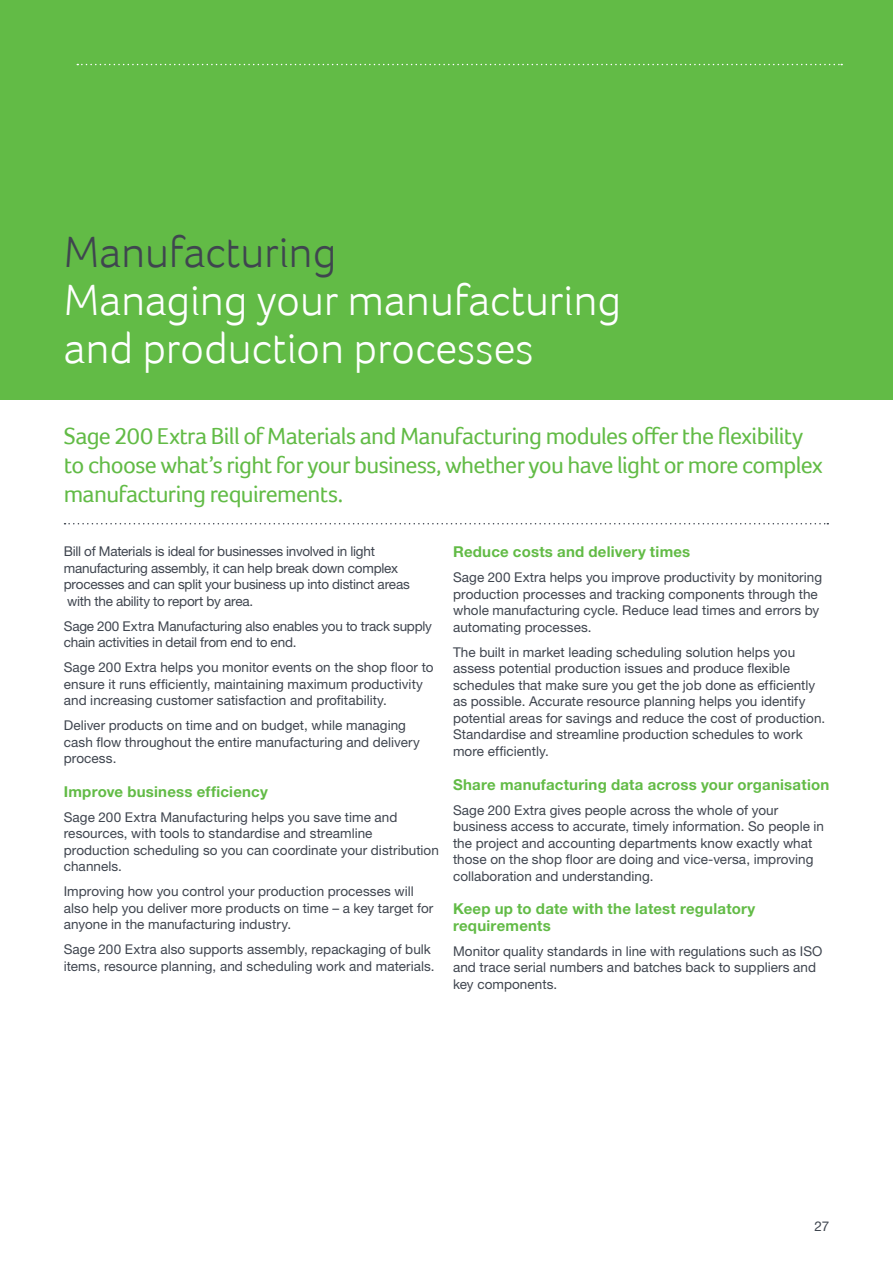
<style>
.page{position:relative;width:893px;height:1263px;background:#fff}
.page>*{position:absolute;margin:0;border:0;box-sizing:border-box;transform-origin:0 0}
.t1{font:300 45px/48px "Foco";letter-spacing:-.005em;color:#fff}
.t2{font:300 45px "Foco";letter-spacing:-.005em;color:#3f454f}
.t3{font:24px/28.8px "Foco";letter-spacing:-.03em;color:#62bb46}
.t4{font:700 15px/16.5px "Helvetica Neue";letter-spacing:.015em;color:#62bb46}
.t5{font:13.5px/16.5px "Helvetica Neue";letter-spacing:.005em;color:#3f454f}
.t6{font:13.5px/16.5px "Helvetica Neue";letter-spacing:-.015em;color:#3f454f}
</style>
<div class="page">
<div style="left:0;top:0;width:893px;height:400px;background:#62bb46"></div>
<svg style="left:65px;top:523px;width:763px;height:1px"></svg>
<svg style="left:76px;top:64px;width:766px;height:1px"></svg>
<h1 class="t2" style="left:64px;top:226px;width:274px">Manufacturing</h1>
<h1 class="t1" style="left:64px;top:276px;width:559px">Managing your manufacturing and production processes</h1>
<h2 class="t3" style="left:64px;top:421px;width:760px">Sage 200 Extra Bill of Materials and Manufacturing modules offer the flexibility to choose what’s right for your business, whether you have light or more complex manufacturing requirements.</h2>
<p class="t6" style="left:64px;top:543px;width:348px">Bill of Materials is ideal for businesses involved in light manufacturing assembly, it can help break down complex processes and can split your business up into distinct areas with the ability to report by area.</p>
<p class="t6" style="left:64px;top:618px;width:370px">Sage 200 Extra Manufacturing also enables you to track supply chain activities in detail from end to end.</p>
<p class="t5" style="left:64px;top:659px;width:371px">Sage 200 Extra helps you monitor events on the shop floor to ensure it runs efficiently, maintaining maximum productivity and increasing customer satisfaction and profitability.</p>
<p class="t5" style="left:64px;top:717px;width:358px">Deliver products on time and on budget, while managing cash flow throughout the entire manufacturing and delivery process.</p>
<p class="t4" style="left:64px;top:783px;width:206px">Improve business efficiency</p>
<p class="t5" style="left:64px;top:809px;width:377px">Sage 200 Extra Manufacturing helps you save time and resources, with tools to standardise and streamline production scheduling so you can coordinate your distribution channels.</p>
<p class="t5" style="left:64px;top:883px;width:371px">Improving how you control your production processes will also help you deliver more products on time – a key target for anyone in the manufacturing industry.</p>
<p class="t5" style="left:64px;top:941px;width:372px">Sage 200 Extra also supports assembly, repackaging of bulk items, resource planning, and scheduling work and materials.</p>
<p class="t4" style="left:453px;top:543px;width:239px">Reduce costs and delivery times</p>
<p class="t5" style="left:453px;top:569px;width:371px">Sage 200 Extra helps you improve productivity by monitoring production processes and tracking components through the whole manufacturing cycle. Reduce lead times and errors by automating processes.</p>
<p class="t5" style="left:453px;top:644px;width:374px">The built in market leading scheduling solution helps you assess potential production issues and produce flexible schedules that make sure you get the job done as efficiently as possible. Accurate resource planning helps you identify potential areas for savings and reduce the cost of production.<br>Standardise and streamline production schedules to work more efficiently.</p>
<p class="t4" style="left:453px;top:775px;width:378px">Share manufacturing data across your organisation</p>
<p class="t5" style="left:453px;top:801px;width:373px">Sage 200 Extra gives people across the whole of your business access to accurate, timely information. So people in the project and accounting departments know exactly what those on the shop floor are doing and vice-versa, improving collaboration and understanding.</p>
<p class="t4" style="left:453px;top:900px;width:304px">Keep up to date with the latest regulatory requirements</p>
<p class="t5" style="left:453px;top:942px;width:371px">Monitor quality standards in line with regulations such as ISO and trace serial numbers and batches back to suppliers and key components.</p>
<p class="t5" style="left:814px;top:1218px;width:16px">27</p>
</div>
